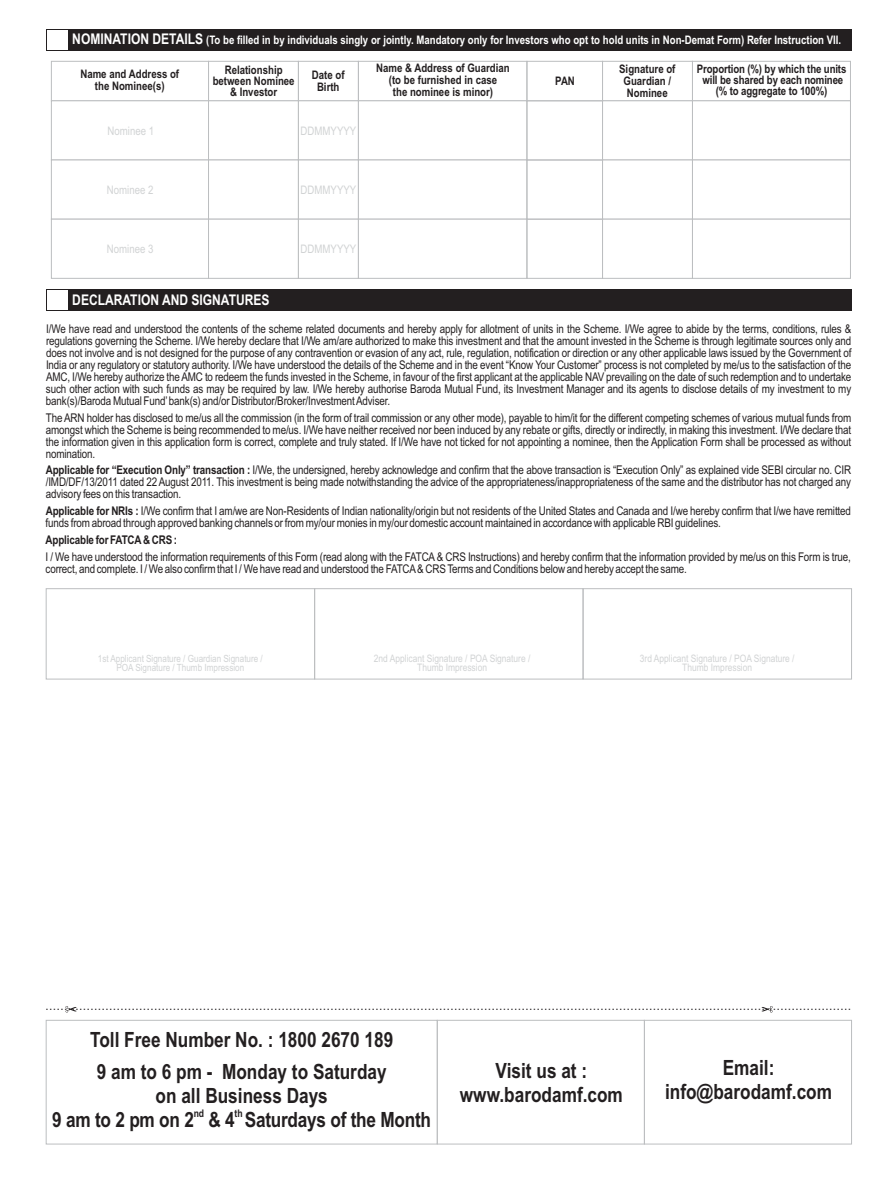
<style>
.page{position:relative;width:891px;height:1188px;background:#fff}
.page>*{position:absolute;margin:0;border:0;box-sizing:border-box;transform-origin:0 0}
.t1{font:700 21px/24px "Arial Narrow";color:#231f20;text-align:center}
.t2{font:700 14.7px "Arial Narrow";color:#fff}
.t3{font:12px/12px "Arial Narrow";letter-spacing:-.01em;color:#231f20;text-align:justify}
.t4{font:700 12px "Arial Narrow";letter-spacing:-.01em;color:#231f20}
.t5{font:700 11.7px/12.1px "Arial Narrow";color:#231f20;text-align:center}
.t6{font:700 11.7px "Arial Narrow";color:#fff}
.t7{font:11.7px "Arial Narrow";color:#d1d3d4}
.t8{font:700 10.5px "Arial Narrow";color:#231f20}
.t9{font:10.35px/9.3px "Arial Narrow";color:#d1d3d4;text-align:center}
.t10{font:9.9px/9px "Arial Narrow";color:#d1d3d4;text-align:center}
.s1{font-size:14.7px}
.s2{font-weight:700}
</style>
<div class="page">
<div style="left:46px;top:289px;width:806px;height:21px;background:#231f20"></div>
<div style="left:47px;top:290px;width:21px;height:19px;background:#fff"></div>
<div style="left:46px;top:588px;width:269px;height:91px;background:#fff;border:1px solid #bcbec0"></div>
<div style="left:314px;top:588px;width:269px;height:91px;border:1px solid #bcbec0"></div>
<div style="left:583px;top:588px;width:269px;height:91px;border:1px solid #bcbec0"></div>
<div style="left:46px;top:29px;width:806px;height:22px;background:#231f20"></div>
<div style="left:47px;top:31px;width:21px;height:19px;background:#fff"></div>
<div style="left:51px;top:61px;width:158px;height:40px;border:1px solid #bcbec0"></div>
<div style="left:208px;top:61px;width:91px;height:40px;border:1px solid #bcbec0"></div>
<div style="left:298px;top:61px;width:61px;height:40px;border:1px solid #bcbec0"></div>
<div style="left:358px;top:61px;width:169px;height:40px;border:1px solid #bcbec0"></div>
<div style="left:602px;top:61px;width:91px;height:40px;border:1px solid #bcbec0"></div>
<div style="left:692px;top:61px;width:159px;height:40px;border:1px solid #bcbec0"></div>
<div style="left:51px;top:100px;width:158px;height:60px;background:#fff;border:1px solid #bcbec0"></div>
<div style="left:208px;top:100px;width:91px;height:60px;background:#fff;border:1px solid #bcbec0"></div>
<div style="left:298px;top:100px;width:61px;height:60px;background:#fff;border:1px solid #bcbec0"></div>
<div style="left:358px;top:100px;width:169px;height:60px;background:#fff;border:1px solid #bcbec0"></div>
<div style="left:602px;top:100px;width:91px;height:60px;background:#fff;border:1px solid #bcbec0"></div>
<div style="left:692px;top:100px;width:159px;height:60px;background:#fff;border:1px solid #bcbec0"></div>
<div style="left:51px;top:160px;width:158px;height:60px;background:#fff;border:1px solid #bcbec0"></div>
<div style="left:208px;top:160px;width:91px;height:60px;background:#fff;border:1px solid #bcbec0"></div>
<div style="left:298px;top:160px;width:61px;height:60px;background:#fff;border:1px solid #bcbec0"></div>
<div style="left:358px;top:160px;width:169px;height:60px;background:#fff;border:1px solid #bcbec0"></div>
<div style="left:602px;top:160px;width:91px;height:60px;background:#fff;border:1px solid #bcbec0"></div>
<div style="left:692px;top:160px;width:159px;height:60px;background:#fff;border:1px solid #bcbec0"></div>
<div style="left:51px;top:219px;width:158px;height:60px;background:#fff;border:1px solid #bcbec0"></div>
<div style="left:208px;top:219px;width:91px;height:60px;background:#fff;border:1px solid #bcbec0"></div>
<div style="left:298px;top:219px;width:61px;height:60px;background:#fff;border:1px solid #bcbec0"></div>
<div style="left:358px;top:219px;width:169px;height:60px;background:#fff;border:1px solid #bcbec0"></div>
<div style="left:602px;top:219px;width:91px;height:60px;background:#fff;border:1px solid #bcbec0"></div>
<div style="left:692px;top:219px;width:159px;height:60px;background:#fff;border:1px solid #bcbec0"></div>
<svg style="left:46px;top:1006px;width:805px;height:7px"></svg>
<div style="left:46px;top:1020px;width:392px;height:124px;background:#fff;border:1px solid #bcbec0"></div>
<div style="left:644px;top:1020px;width:208px;height:124px;border:1px solid #bcbec0"></div>
<div style="left:437px;top:1020px;width:208px;height:124px;border:1px solid #bcbec0"></div>
<div style="left:527px;top:61px;width:76px;height:40px;border:1px solid #bcbec0"></div>
<div style="left:527px;top:100px;width:76px;height:60px;border:1px solid #bcbec0"></div>
<div style="left:527px;top:160px;width:76px;height:60px;border:1px solid #bcbec0"></div>
<div style="left:527px;top:219px;width:76px;height:60px;border:1px solid #bcbec0"></div>
<p class="t6" style="left:72px;top:36px;width:771px"><span class="s1">NOMINATION DETAILS</span> (To be filled in by individuals singly or jointly. Mandatory only for Investors who opt to hold units in Non-Demat Form) Refer Instruction VII.</p>
<p class="t5" style="left:80px;top:69px;width:100px">Name and Address of the Nominee(s)</p>
<p class="t5" style="left:213px;top:66px;width:83px;line-height:10.8px">Relationship between Nominee &amp; Investor</p>
<p class="t5" style="left:376px;top:63px;width:135px">Name &amp; Address of Guardian (to be furnished in case<br>the nominee is minor)</p>
<p class="t5" style="left:619px;top:64px;width:58px">Signature of<br>Guardian /<br>Nominee</p>
<p class="t5" style="left:697px;top:65px;width:151px;line-height:10.8px">Proportion (%) by which the units will be shared by each nominee (% to aggregate to 100%)</p>
<p class="t5" style="left:312px;top:70px;width:34px">Date of<br>Birth</p>
<p class="t5" style="left:555px;top:76px;width:21px">PAN</p>
<p class="t7" style="left:108px;top:126px;width:48px">Nominee 1</p>
<p class="t7" style="left:301px;top:126px;width:57px">DDMMYYYY</p>
<p class="t7" style="left:107px;top:185px;width:48px">Nominee 2</p>
<p class="t7" style="left:301px;top:185px;width:57px">DDMMYYYY</p>
<p class="t7" style="left:107px;top:244px;width:48px">Nominee 3</p>
<p class="t7" style="left:301px;top:244px;width:57px">DDMMYYYY</p>
<p class="t2" style="left:72px;top:294px;width:199px">DECLARATION AND SIGNATURES</p>
<p class="t3" style="left:46px;top:324px;width:807px">I/We have read and understood the contents of the scheme related documents and hereby apply for allotment of units in the Scheme. I/We agree to abide by the terms, conditions, rules &amp; regulations governing the Scheme. I/We hereby declare that I/We am/are authorized to make this investment and that the amount invested in the Scheme is through legitimate sources only and does not involve and is not designed for the purpose of any contravention or evasion of any act, rule, regulation, notification or direction or any other applicable laws issued by the Government of India or any regulatory or statutory authority. I/We have understood the details of the Scheme and in the event “Know Your Customer” process is not completed by me/us to the satisfaction of the AMC, I/We hereby authorize the AMC to redeem the funds invested in the Scheme, in favour of the first applicant at the applicable NAV prevailing on the date of such redemption and to undertake such other action with such funds as may be required by law. I/We hereby authorise Baroda Mutual Fund, its Investment Manager and its agents to disclose details of my investment to my bank(s)/Baroda Mutual Fund’bank(s) and/or Distributor/Broker/Investment Adviser.</p>
<p class="t3" style="left:46px;top:413px;width:807px">The ARN holder has disclosed to me/us all the commission (in the form of trail commission or any other mode), payable to him/it for the different competing schemes of various mutual funds from amongst which the Scheme is being recommended to me/us. I/We have neither received nor been induced by any rebate or gifts, directly or indirectly, in making this investment. I/We declare that the information given in this application form is correct, complete and truly stated. If I/We have not ticked for not appointing a nominee, then the Application Form shall be processed as without nomination.</p>
<p class="t3" style="left:46px;top:465px;width:807px"><span class="s2">Applicable for “Execution Only” transaction :</span> I/We, the undersigned, hereby acknowledge and confirm that the above transaction is “Execution Only” as explained vide SEBI circular no. CIR /IMD/DF/13/2011 dated 22 August 2011. This investment is being made notwithstanding the advice of the appropriateness/inappropriateness of the same and the distributor has not charged any advisory fees on this transaction.</p>
<p class="t3" style="left:46px;top:506px;width:807px"><span class="s2">Applicable for NRIs :</span> I/We confirm that I am/we are Non-Residents of Indian nationality/origin but not residents of the United States and Canada and I/we hereby confirm that I/we have remitted funds from abroad through approved banking channels or from my/our monies in my/our domestic account maintained in accordance with applicable RBI guidelines.</p>
<p class="t3" style="left:46px;top:552px;width:807px">I / We have understood the information requirements of this Form (read along with the FATCA&amp; CRS Instructions) and hereby confirm that the information provided by me/us on this Form is true, correct, and complete. I / We also confirm that I / We have read and understood the FATCA&amp; CRS Terms and Conditions below and hereby accept the same.</p>
<p class="t4" style="left:46px;top:535px;width:133px">Applicable for FATCA&amp; CRS :</p>
<p class="t10" style="left:98px;top:655px;width:167px">1st Applicant Signature / Guardian Signature /<br>POA Signature / Thumb Impression</p>
<p class="t9" style="left:374px;top:655px;width:158px">2nd Applicant Signature / POA Signature /<br>Thumb Impression</p>
<p class="t9" style="left:640px;top:655px;width:156px">3rd Applicant Signature / POA Signature /<br>Thumb Impression</p>
<h1 class="t1" style="left:90px;top:1026px;width:305px;line-height:31.2px">Toll Free Number No. : 1800 2670 189<br>9 am to 6 pm - Monday to Saturday</h1>
<h1 class="t1" style="left:156px;top:1085px;width:174px">on all Business Days</h1>
<p class="t8" style="left:194px;top:1109px;width:12px">nd</p>
<p class="t8" style="left:235px;top:1109px;width:10px">th</p>
<h1 class="t1" style="left:52px;top:1110px;width:380px">9 am to 2 pm on 2 &amp; 4 Saturdays of the Month</h1>
<h1 class="t1" style="left:460px;top:1060px;width:165px">Visit us at : www.barodamf.com</h1>
<h1 class="t1" style="left:665px;top:1058px;width:169px">Email: info@barodamf.com</h1>
</div>
